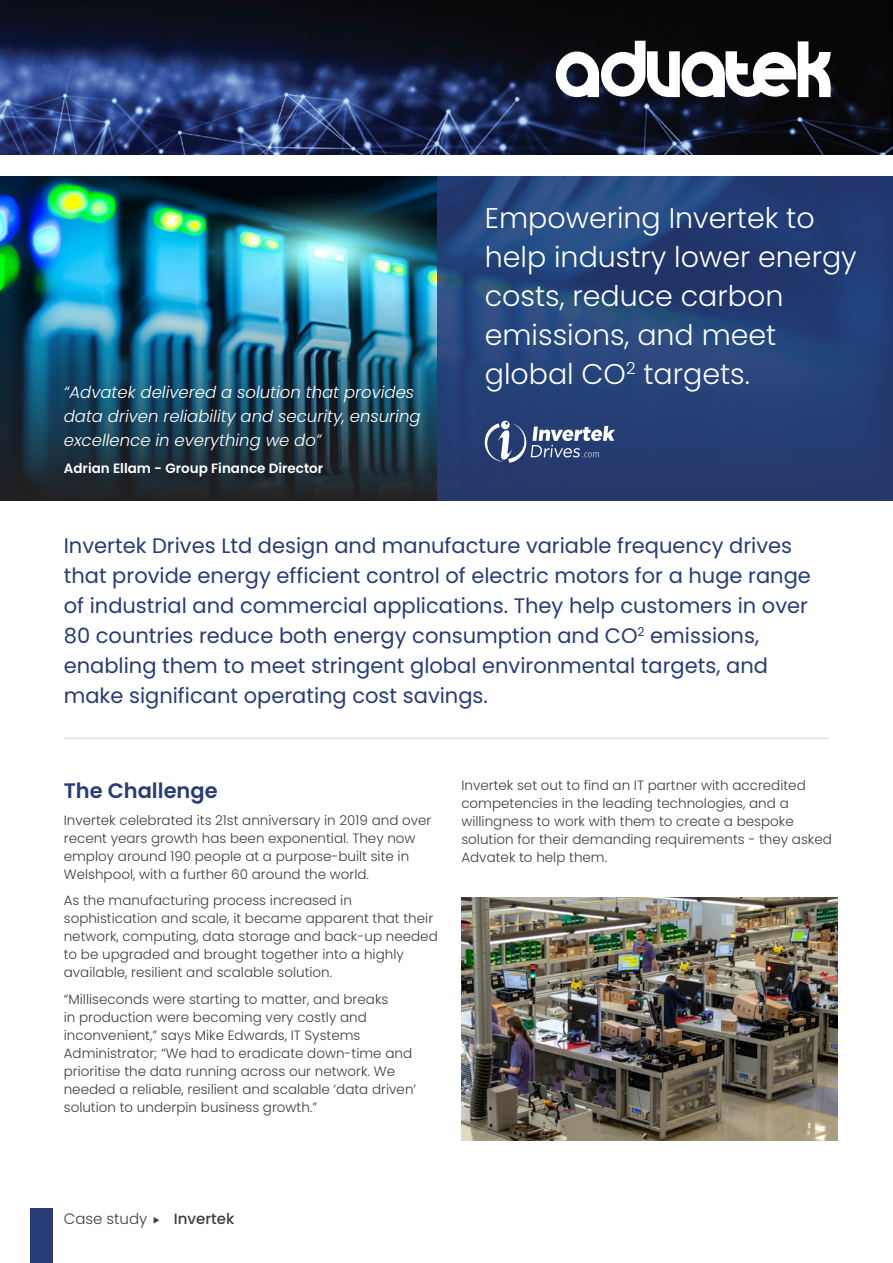
<style>
.page{position:relative;width:893px;height:1263px;background:#fff}
.page>*{position:absolute;margin:0;border:0;box-sizing:border-box;transform-origin:0 0}
.t1{font:300 28.5px/39px "Poppins";color:#fff}
.t2{font:21px/30px "Poppins";color:#273b76}
.t3{font:600 21px "Poppins";color:#273b76}
.t4{font:italic 300 16.5px/24px "Poppins";color:#fff}
.t5{font:300 15px "Poppins";color:#3e3e3f}
.t6{font:500 15px "Poppins";color:#3e3e3f}
.t7{font:300 13.5px/18px "Poppins";color:#3e3e3f}
.t8{font:600 13.5px "Poppins";color:#fff}
</style>
<div class="page">
<img style="left:0;top:176px;width:437px;height:113px">
<img style="left:0;top:0;width:893px;height:154px">
<hr style="left:64px;top:738px;width:765px;height:1px;background:#d5d6d8">
<svg style="left:556px;top:41px;width:275px;height:56px"></svg>
<img style="left:461px;top:897px;width:377px;height:244px">
<img style="left:0;top:289px;width:437px;height:212px">
<svg style="left:437px;top:176px;width:456px;height:325px;background:#254076"></svg>
<div style="left:30px;top:1209px;width:22px;height:54px;background:#273b76"></div>
<svg style="left:485px;top:421px;width:130px;height:42px"></svg>
<p class="t4" style="left:64px;top:380px;width:358px">“Advatek delivered a solution that provides data driven reliability and security, ensuring excellence in everything we do”</p>
<p class="t8" style="left:64px;top:460px;width:261px">Adrian Ellam - Group Finance Director</p>
<p class="t1" style="left:485px;top:198px;width:374px">Empowering Invertek to help industry lower energy costs, reduce carbon emissions, and meet global CO<sup>2</sup> targets.</p>
<p class="t2" style="left:64px;top:530px;width:749px">Invertek Drives Ltd design and manufacture variable frequency drives that provide energy efficient control of electric motors for a huge range of industrial and commercial applications. They help customers in over 80 countries reduce both energy consumption and CO<sup>2</sup> emissions, enabling them to meet stringent global environmental targets, and make significant operating cost savings.</p>
<p class="t3" style="left:64px;top:779px;width:155px">The Challenge</p>
<p class="t7" style="left:64px;top:811px;width:369px">Invertek celebrated its 21st anniversary in 2019 and over recent years growth has been exponential. They now employ around 190 people at a purpose-built site in Welshpool, with a further 60 around the world.</p>
<p class="t7" style="left:64px;top:891px;width:375px">As the manufacturing process increased in sophistication and scale, it became apparent that their network, computing, data storage and back-up needed to be upgraded and brought together into a highly available, resilient and scalable solution.</p>
<p class="t7" style="left:64px;top:990px;width:354px">“Milliseconds were starting to matter, and breaks<br>in production were becoming very costly and inconvenient,” says Mike Edwards, IT Systems Administrator; “We had to eradicate down-time and prioritise the data running across our network. We needed a reliable, resilient and scalable ‘data driven’ solution to underpin business growth.”</p>
<p class="t7" style="left:461px;top:777px;width:372px">Invertek set out to find an IT partner with accredited competencies in the leading technologies, and a willingness to work with them to create a bespoke solution for their demanding requirements - they asked Advatek to help them.</p>
<p class="t5" style="left:64px;top:1210px;width:85px">Case study</p>
<p class="t6" style="left:174px;top:1210px;width:62px">Invertek</p>
</div>
